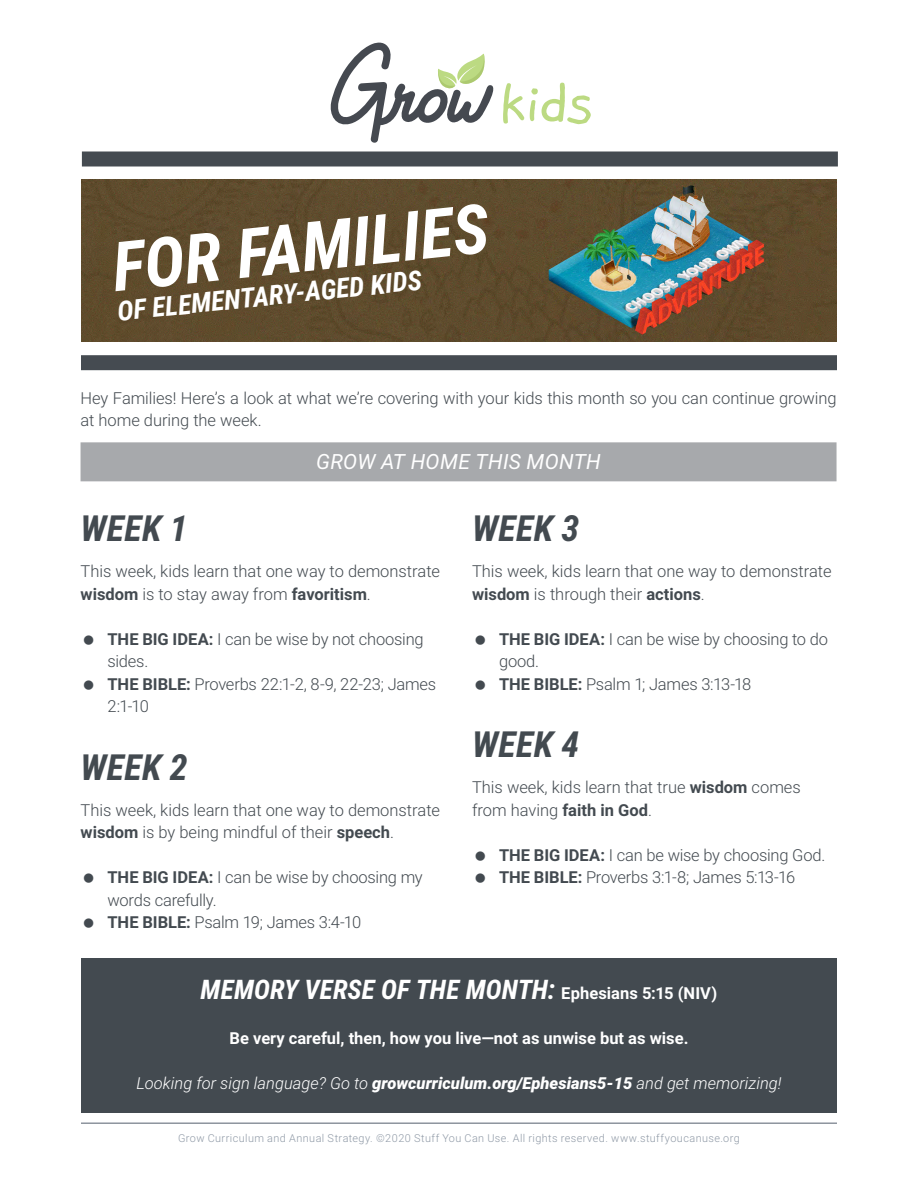
<style>
.page{position:relative;width:918px;height:1188px;background:#fff}
.page>*{position:absolute;margin:0;border:0;box-sizing:border-box;transform-origin:0 0}
.t1{font:italic 700 68.25px "Roboto Condensed";color:#fff}
.t2{font:italic 700 36px "Roboto Condensed";letter-spacing:.01em;color:#434a50}
.t3{font:italic 700 27.3px "Roboto Condensed";color:#fff}
.t4{font:italic 700 27px "Roboto Condensed";letter-spacing:.005em;color:#fff}
.t5{font:italic 21px "Roboto";letter-spacing:.01em;color:#fff}
.t6{font:300 16.5px/22.5px "Roboto";letter-spacing:-.005em;color:#434a50}
.t7{font:italic 300 16.5px "Roboto";color:#fff}
.t8{font:700 16.5px "Roboto";color:#fff}
.t9{font:300 10.8px "Roboto";letter-spacing:.04em;color:#8f99a6}
.s1{font-weight:700}
.s2{font-family:"Roboto";font-style:normal;font-size:16.5px}
.s3{font-weight:900}
</style>
<div class="page">
<svg style="left:330px;top:42px;width:194px;height:101px"></svg>
<svg style="left:530px;top:83px;width:61px;height:41px"></svg>
<div style="left:82px;top:152px;width:756px;height:14px;background:#454b51"></div>
<hr style="left:81px;top:1122px;width:756px;height:2px;background:#8d949e">
<img style="left:81px;top:180px;width:756px;height:162px">
<div style="left:81px;top:355px;width:756px;height:15px;background:#454b51"></div>
<div style="left:81px;top:442px;width:756px;height:39px;background:#a7a9ac"></div>
<div style="left:81px;top:958px;width:756px;height:54px;background:#434a50"></div>
<div style="left:81px;top:999px;width:756px;height:47px;background:#434a50"></div>
<div style="left:81px;top:1044px;width:756px;height:47px;background:#434a50"></div>
<div style="left:81px;top:1066px;width:756px;height:47px;background:#434a50"></div>
<h1 class="t1" style="left:108px;top:220px;width:380px;rotate:-6deg">FOR FAMILIES</h1>
<h3 class="t3" style="left:115px;top:292px;width:308px;rotate:-6deg">OF ELEMENTARY-AGED KIDS</h3>
<p class="t6" style="left:81px;top:386px;width:757px">Hey Families! Here’s a look at what we’re covering with your kids this month so you can continue growing at home during the week.</p>
<p class="t5" style="left:316px;top:447px;width:286px">GROW AT HOME THIS MONTH</p>
<h2 class="t2" style="left:81px;top:503px;width:109px">WEEK 1</h2>
<p class="t6" style="left:81px;top:559px;width:361px">This week, kids learn that one way to demonstrate <span class="s1">wisdom</span> is to stay away from <span class="s1">favoritism</span>.</p>
<p class="t6" style="left:108px;top:627px;width:330px"><span class="s1">THE BIG IDEA:</span> I can be wise by not choosing sides.<br><span class="s1">THE BIBLE:</span> Proverbs 22:1-2, 8-9, 22-23; James<br>2:1-10</p>
<h2 class="t2" style="left:81px;top:742px;width:109px">WEEK 2</h2>
<p class="t6" style="left:81px;top:798px;width:361px">This week, kids learn that one way to demonstrate <span class="s1">wisdom</span> is by being mindful of their <span class="s1">speech</span>.</p>
<p class="t6" style="left:108px;top:865px;width:317px"><span class="s1">THE BIG IDEA:</span> I can be wise by choosing my words carefully.<br><span class="s1">THE BIBLE:</span> Psalm 19; James 3:4-10</p>
<h2 class="t2" style="left:472px;top:503px;width:109px">WEEK 3</h2>
<p class="t6" style="left:472px;top:559px;width:361px">This week, kids learn that one way to demonstrate <span class="s1">wisdom</span> is through their <span class="s1">actions</span>.</p>
<p class="t6" style="left:499px;top:627px;width:331px"><span class="s1">THE BIG IDEA:</span> I can be wise by choosing to do good.<br><span class="s1">THE BIBLE:</span> Psalm 1; James 3:13-18</p>
<h2 class="t2" style="left:472px;top:719px;width:109px">WEEK 4</h2>
<p class="t6" style="left:472px;top:775px;width:330px">This week, kids learn that true <span class="s1">wisdom</span> comes from having <span class="s1">faith in God</span>.</p>
<p class="t6" style="left:499px;top:843px;width:328px"><span class="s1">THE BIG IDEA:</span> I can be wise by choosing God.<br><span class="s1">THE BIBLE:</span> Proverbs 3:1-8; James 5:13-16</p>
<h3 class="t4" style="left:201px;top:970px;width:518px">MEMORY VERSE OF THE MONTH: <span class="s2">Ephesians 5:15 (NIV)</span></h3>
<p class="t8" style="left:230px;top:1027px;width:460px">Be very careful, then, how you live—not as unwise but as wise.</p>
<p class="t7" style="left:136px;top:1072px;width:647px">Looking for sign language? Go to <span class="s3">growcurriculum.org/Ephesians5-15</span> and get memorizing!</p>
<p class="t9" style="left:178px;top:1131px;width:563px">Grow Curriculum and Annual Strategy. ©2020 Stuff You Can Use. All rights reserved. www.stuffyoucanuse.org</p>
</div>
